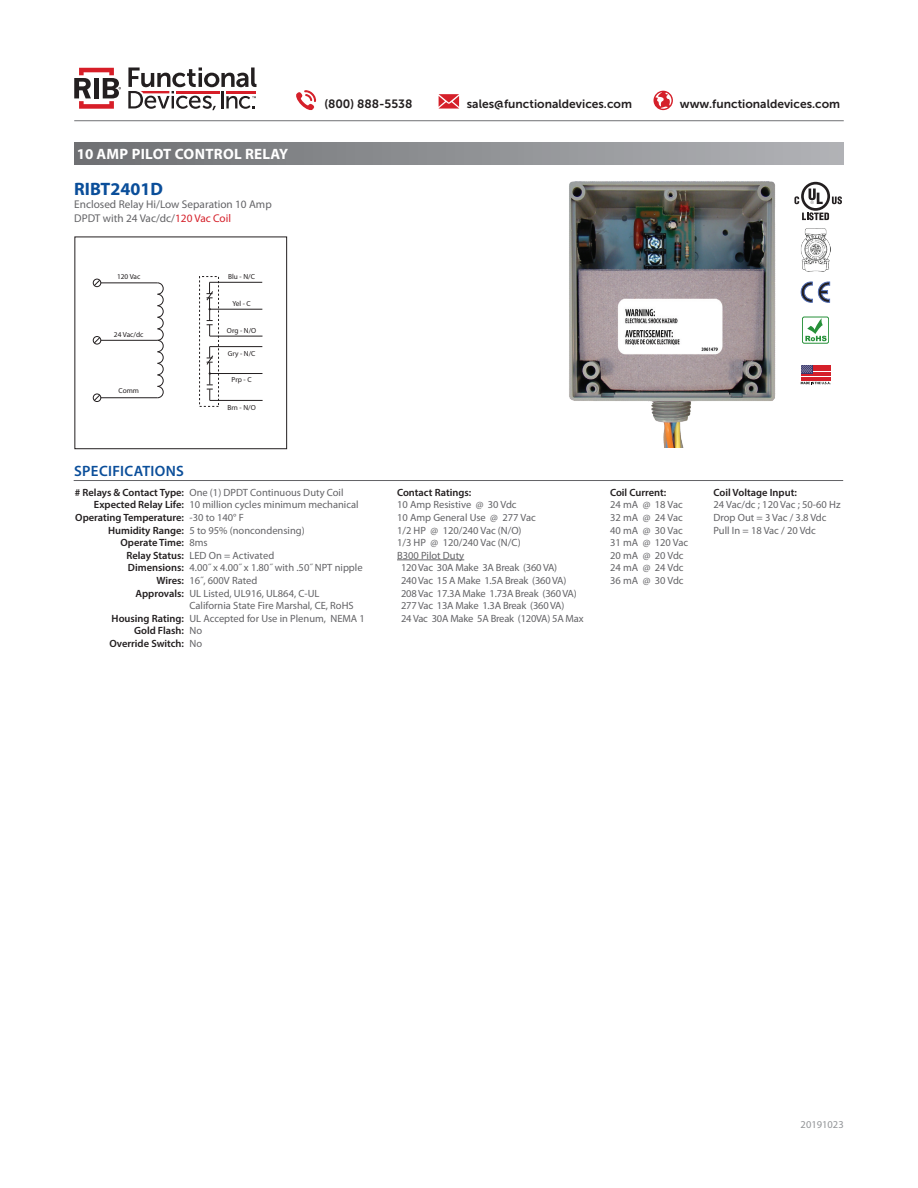
<style>
.page{position:relative;width:918px;height:1188px;background:#fff}
.page>*{position:absolute;margin:0;border:0;box-sizing:border-box;transform-origin:0 0}
.t1{font:700 18px "Myriad Pro";color:#0a4e9a}
.t2{font:700 15px "Myriad Pro";letter-spacing:.02em;color:#fff}
.t3{font:600 15px "Myriad Pro";letter-spacing:.02em;color:#0a4e9a}
.t4{font:12px "Museo Sans 700";color:#231f20}
.t5{font:11.25px/13.5px "Myriad Pro";color:#636366}
.t6{font:10.5px "Myriad Pro";color:#636366}
.t7{font:600 10.5px "Myriad Pro";color:#231f20}
.t8{font:10.5px "Myriad Pro";letter-spacing:-.02em;color:#636366}
.t9{font:10.5px "Myriad Pro";color:#939598}
.t10{font:7.35px "Myriad Pro";color:#231f20}
.s1{color:#d5202a}
</style>
<div class="page">
<hr style="left:74px;top:120px;width:770px;height:1px;background:#6f7073">
<svg style="left:296px;top:90px;width:20px;height:20px"></svg>
<svg style="left:654px;top:91px;width:19px;height:19px"></svg>
<svg style="left:439px;top:94px;width:20px;height:15px"></svg>
<svg style="left:128px;top:68px;width:129px;height:42px"></svg>
<svg style="left:74px;top:68px;width:47px;height:41px"></svg>
<hr style="left:397px;top:560px;width:67px;height:1px;background:#636366">
<div style="left:75px;top:237px;width:212px;height:212px;border:1px solid #231f20"></div>
<hr style="left:101px;top:340px;width:57px;height:1px;background:#231f20">
<hr style="left:210px;top:282px;width:52px;height:1px;background:#231f20">
<hr style="left:210px;top:309px;width:52px;height:1px;background:#231f20">
<hr style="left:101px;top:283px;width:57px;height:1px;background:#231f20">
<div style="left:93px;top:279px;width:8px;height:8px;border:1px solid #231f20;border-radius:50%"></div>
<svg style="left:94px;top:279px;width:6px;height:7px"></svg>
<div style="left:93px;top:336px;width:8px;height:8px;border:1px solid #231f20;border-radius:50%"></div>
<svg style="left:94px;top:337px;width:6px;height:7px"></svg>
<hr style="left:101px;top:397px;width:57px;height:1px;background:#231f20">
<div style="left:93px;top:394px;width:8px;height:8px;border:1px solid #231f20;border-radius:50%"></div>
<svg style="left:94px;top:394px;width:6px;height:7px"></svg>
<hr style="left:210px;top:336px;width:52px;height:1px;background:#231f20">
<svg style="left:157px;top:282px;width:7px;height:116px"></svg>
<hr style="left:210px;top:346px;width:52px;height:1px;background:#231f20">
<hr style="left:210px;top:373px;width:52px;height:1px;background:#231f20">
<hr style="left:210px;top:400px;width:53px;height:1px;background:#231f20">
<div style="left:199px;top:276px;width:20px;height:131px;border:1px dashed #231f20"></div>
<svg style="left:206px;top:282px;width:7px;height:54px"></svg>
<svg style="left:206px;top:347px;width:8px;height:53px"></svg>
<img style="left:569px;top:181px;width:207px;height:267px">
<svg style="left:794px;top:182px;width:48px;height:38px"></svg>
<img style="left:801px;top:228px;width:30px;height:43px">
<svg style="left:818px;top:282px;width:12px;height:20px"></svg>
<svg style="left:801px;top:282px;width:11px;height:20px"></svg>
<svg style="left:802px;top:317px;width:27px;height:26px"></svg>
<svg style="left:805px;top:319px;width:22px;height:22px"></svg>
<div style="left:802px;top:317px;width:27px;height:27px;border:1px solid #269039;border-radius:2px"></div>
<hr style="left:74px;top:480px;width:769px;height:1px;background:#636366">
<div style="left:74px;top:143px;width:769px;height:22px;background:linear-gradient(to right,#6e7073,#b1b2b6)"></div>
<svg style="left:801px;top:365px;width:30px;height:20px"></svg>
<p class="t2" style="left:77px;top:145px;width:213px">10 AMP PILOT CONTROL RELAY</p>
<p class="t1" style="left:74px;top:177px;width:90px">RIBT2401D</p>
<p class="t5" style="left:74px;top:198px;width:199px">Enclosed Relay Hi/Low Separation 10 Amp<br>DPDT with 24 Vac/dc/<span class="s1">120 Vac Coil</span></p>
<p class="t10" style="left:117px;top:272px;width:25px">120 Vac</p>
<p class="t10" style="left:114px;top:330px;width:31px">24 Vac/dc</p>
<p class="t10" style="left:119px;top:386px;width:22px">Comm</p>
<p class="t3" style="left:74px;top:462px;width:111px">SPECIFICATIONS</p>
<p class="t10" style="left:228px;top:272px;width:28px">Blu - N/C</p>
<p class="t10" style="left:232px;top:299px;width:20px">Yel - C</p>
<p class="t10" style="left:227px;top:326px;width:31px">Org - N/O</p>
<p class="t10" style="left:228px;top:349px;width:29px">Gry - N/C</p>
<p class="t10" style="left:232px;top:375px;width:22px">Prp - C</p>
<p class="t10" style="left:227px;top:403px;width:30px">Brn - N/O</p>
<p class="t4" style="left:324px;top:98px;width:90px">(800) 888-5538</p>
<p class="t4" style="left:467px;top:98px;width:167px">sales@functionaldevices.com</p>
<p class="t4" style="left:680px;top:98px;width:162px">www.functionaldevices.com</p>
<p class="t7" style="left:75px;top:486px;width:111px"># Relays &amp; Contact Type:</p>
<p class="t7" style="left:94px;top:498px;width:92px">Expected Relay Life:</p>
<p class="t7" style="left:75px;top:511px;width:110px">Operating Temperature:</p>
<p class="t7" style="left:108px;top:523px;width:77px">Humidity Range:</p>
<p class="t7" style="left:121px;top:536px;width:65px">Operate Time:</p>
<p class="t7" style="left:126px;top:549px;width:59px">Relay Status:</p>
<p class="t7" style="left:128px;top:561px;width:58px">Dimensions:</p>
<p class="t7" style="left:157px;top:574px;width:29px">Wires:</p>
<p class="t7" style="left:135px;top:586px;width:50px">Approvals:</p>
<p class="t7" style="left:112px;top:612px;width:74px">Housing Rating:</p>
<p class="t7" style="left:134px;top:624px;width:52px">Gold Flash:</p>
<p class="t7" style="left:109px;top:637px;width:76px">Override Switch:</p>
<p class="t6" style="left:189px;top:486px;width:156px">One (1) DPDT Continuous Duty Coil</p>
<p class="t6" style="left:189px;top:498px;width:171px">10 million cycles minimum mechanical</p>
<p class="t6" style="left:189px;top:511px;width:56px">-30 to 140° F</p>
<p class="t6" style="left:189px;top:524px;width:117px">5 to 95% (noncondensing)</p>
<p class="t6" style="left:189px;top:536px;width:20px">8ms</p>
<p class="t6" style="left:189px;top:549px;width:86px">LED On = Activated</p>
<p class="t6" style="left:189px;top:561px;width:175px">4.00˝ x 4.00˝ x 1.80˝ with .50˝ NPT nipple</p>
<p class="t6" style="left:189px;top:574px;width:69px">16˝, 600V Rated</p>
<p class="t6" style="left:189px;top:587px;width:132px">UL Listed, UL916, UL864, C-UL</p>
<p class="t6" style="left:189px;top:599px;width:166px">California State Fire Marshal, CE, RoHS</p>
<p class="t6" style="left:189px;top:612px;width:177px">UL Accepted for Use in Plenum, NEMA 1</p>
<p class="t6" style="left:189px;top:624px;width:14px">No</p>
<p class="t6" style="left:189px;top:637px;width:14px">No</p>
<p class="t7" style="left:397px;top:486px;width:76px">Contact Ratings:</p>
<p class="t6" style="left:397px;top:498px;width:121px">10 Amp Resistive @ 30 Vdc</p>
<p class="t6" style="left:397px;top:511px;width:140px">10 Amp General Use @ 277 Vac</p>
<p class="t6" style="left:397px;top:524px;width:126px">1/2 HP @ 120/240 Vac (N/O)</p>
<p class="t6" style="left:397px;top:536px;width:125px">1/3 HP @ 120/240 Vac (N/C)</p>
<p class="t6" style="left:397px;top:549px;width:69px">B300 Pilot Duty</p>
<p class="t8" style="left:401px;top:561px;width:158px">120 Vac 30A Make 3A Break (360 VA)</p>
<p class="t8" style="left:401px;top:574px;width:167px">240 Vac 15 A Make 1.5A Break (360 VA)</p>
<p class="t8" style="left:401px;top:587px;width:177px">208 Vac 17.3A Make 1.73A Break (360 VA)</p>
<p class="t8" style="left:401px;top:599px;width:165px">277 Vac 13A Make 1.3A Break (360 VA)</p>
<p class="t8" style="left:401px;top:612px;width:184px">24 Vac 30A Make 5A Break (120VA) 5A Max</p>
<p class="t7" style="left:610px;top:486px;width:58px">Coil Current:</p>
<p class="t6" style="left:610px;top:498px;width:74px">24 mA @ 18 Vac</p>
<p class="t6" style="left:610px;top:511px;width:74px">32 mA @ 24 Vac</p>
<p class="t6" style="left:610px;top:524px;width:74px">40 mA @ 30 Vac</p>
<p class="t6" style="left:610px;top:536px;width:80px">31 mA @ 120 Vac</p>
<p class="t6" style="left:610px;top:549px;width:75px">20 mA @ 20 Vdc</p>
<p class="t6" style="left:610px;top:561px;width:75px">24 mA @ 24 Vdc</p>
<p class="t6" style="left:610px;top:574px;width:75px">36 mA @ 30 Vdc</p>
<p class="t7" style="left:714px;top:486px;width:85px">Coil Voltage Input:</p>
<p class="t6" style="left:714px;top:498px;width:129px">24 Vac/dc ; 120 Vac ; 50-60 Hz</p>
<p class="t6" style="left:714px;top:511px;width:115px">Drop Out = 3 Vac / 3.8 Vdc</p>
<p class="t6" style="left:714px;top:524px;width:104px">Pull In = 18 Vac / 20 Vdc</p>
<p class="t9" style="left:801px;top:1118px;width:45px">20191023</p>
</div>
